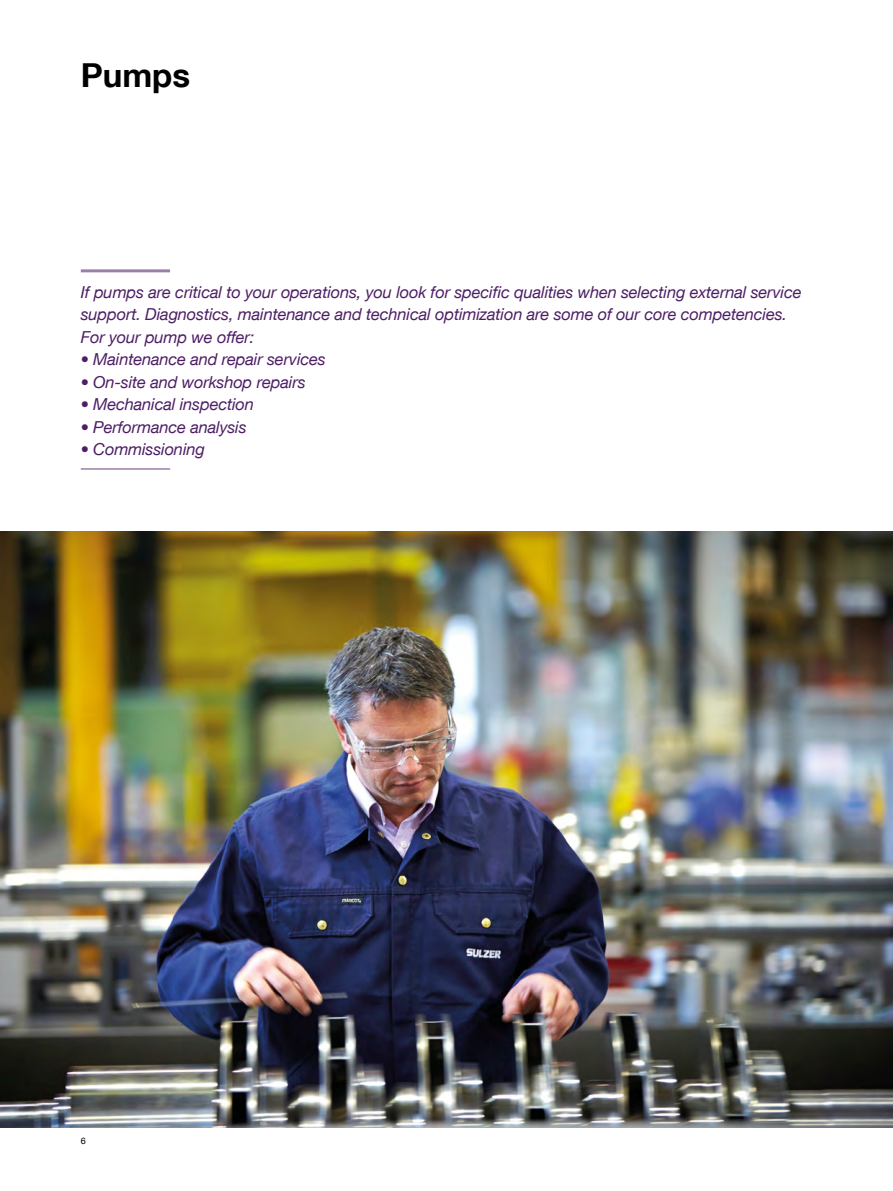
<style>
.page{position:relative;width:893px;height:1191px;background:#fff}
.page>*{position:absolute;margin:0;border:0;box-sizing:border-box;transform-origin:0 0}
.Title-1{font:700 33px "Helvetica Neue LT Com";color:#000}
.Lead_text{font:italic 16.5px/22.5px "Helvetica Neue LT Com";letter-spacing:-.01em;color:#4d1e65}
.t1{font:9px "Helvetica Neue LT Com";color:#000}
</style>
<div class="page">
<img style="left:0;top:531px;width:893px;height:596px">
<hr style="left:81px;top:269px;width:89px;height:3px;background:#997fa9">
<hr style="left:81px;top:468px;width:89px;height:2px;background:#997fa9">
<p class="Title-1" style="left:81px;top:55px;width:111px">Pumps</p>
<p class="Lead_text" style="left:81px;top:280px;width:722px">If pumps are critical to your operations, you look for specific qualities when selecting external service support. Diagnostics, maintenance and technical optimization are some of our core competencies.<br>For your pump we offer:</p>
<p class="Lead_text" style="left:81px;top:348px;width:247px">• Maintenance and repair services</p>
<p class="Lead_text" style="left:81px;top:370px;width:226px">• On-site and workshop repairs</p>
<p class="Lead_text" style="left:81px;top:393px;width:175px">• Mechanical inspection</p>
<p class="Lead_text" style="left:81px;top:415px;width:167px">• Performance analysis</p>
<p class="Lead_text" style="left:81px;top:438px;width:126px">• Commissioning</p>
<p class="t1" style="left:81px;top:1135px;width:7px">6</p>
</div>
